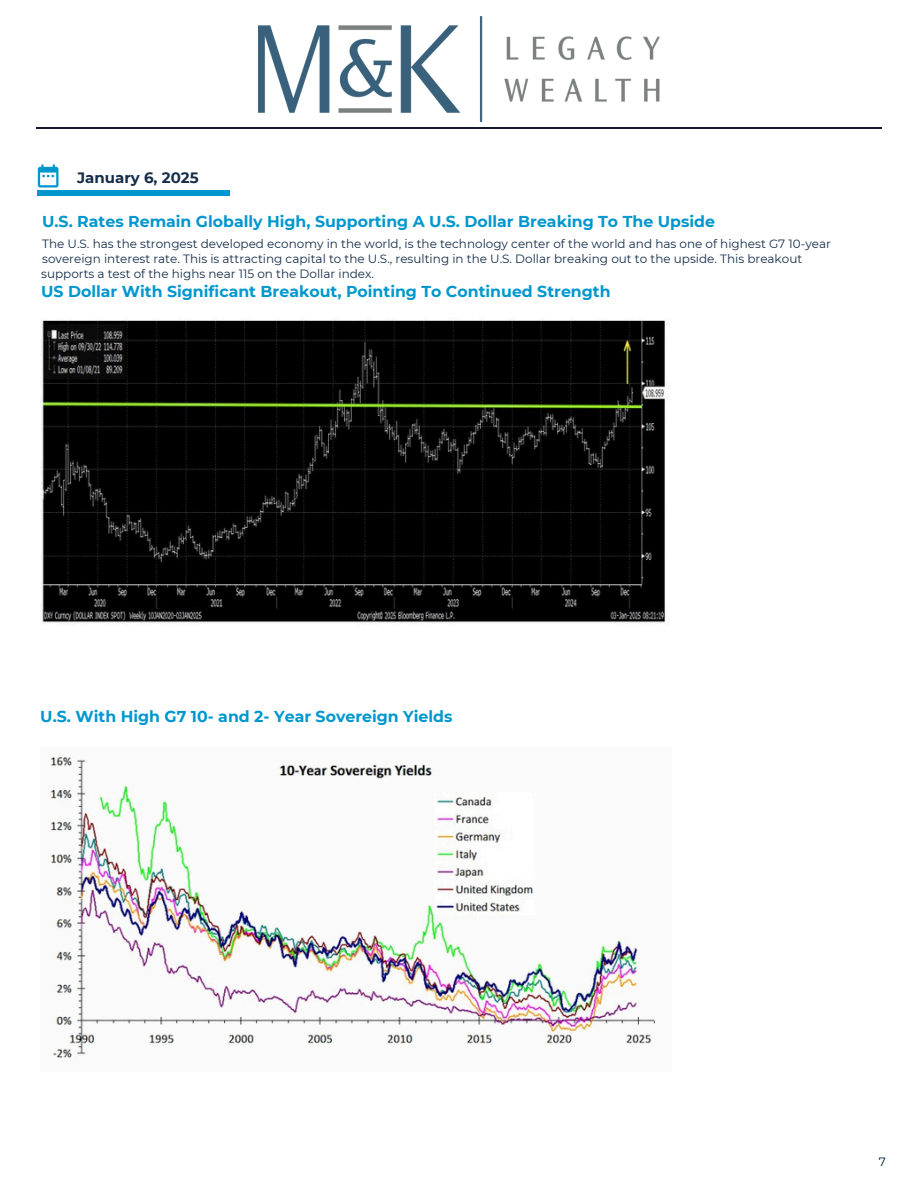
<style>
.page{position:relative;width:918px;height:1188px;background:#fff}
.page>*{position:absolute;margin:0;border:0;box-sizing:border-box;transform-origin:0 0}
.t1{font:700 15.75px "Montserrat";color:#0097ce}
.t2{font:700 15px "Montserrat";color:#162d4a}
.t3{font:12px "Montserrat";color:#152d4a}
.t4{font:12px "Montserrat";color:#00182f}
</style>
<div class="page">
<svg style="left:38px;top:165px;width:21px;height:23px"></svg>
<hr style="left:38px;top:191px;width:192px;height:4px;background:#0097ce">
<hr style="left:36px;top:127px;width:846px;height:2px;background:#121b2e">
<img style="left:40px;top:320px;width:625px;height:304px">
<img style="left:47px;top:756px;width:609px;height:303px">
<img style="left:259px;top:17px;width:400px;height:105px">
<p class="t2" style="left:77px;top:168px;width:123px">January 6, 2025</p>
<h2 class="t1" style="left:42px;top:212px;width:674px">U.S. Rates Remain Globally High, Supporting A U.S. Dollar Breaking To The Upside</h2>
<p class="t3" style="left:42px;top:236px;width:790px">The U.S. has the strongest developed economy in the world, is the technology center of the world and has one of highest G7 10-year</p>
<h1 class="t3" style="left:42px;top:251px;width:762px">sovereign interest rate. This is attracting capital to the U.S., resulting in the U.S. Dollar breaking out to the upside. This breakout</h1>
<h1 class="t3" style="left:41px;top:266px;width:334px">supports a test of the highs near 115 on the Dollar index.</h1>
<h1 class="t1" style="left:41px;top:282px;width:571px">US Dollar With Significant Breakout, Pointing To Continued Strength</h1>
<p class="t1" style="left:40px;top:707px;width:414px">U.S. With High G7 10- and 2- Year Sovereign Yields</p>
<p class="t4" style="left:879px;top:1155px;width:9px">7</p>
</div>
